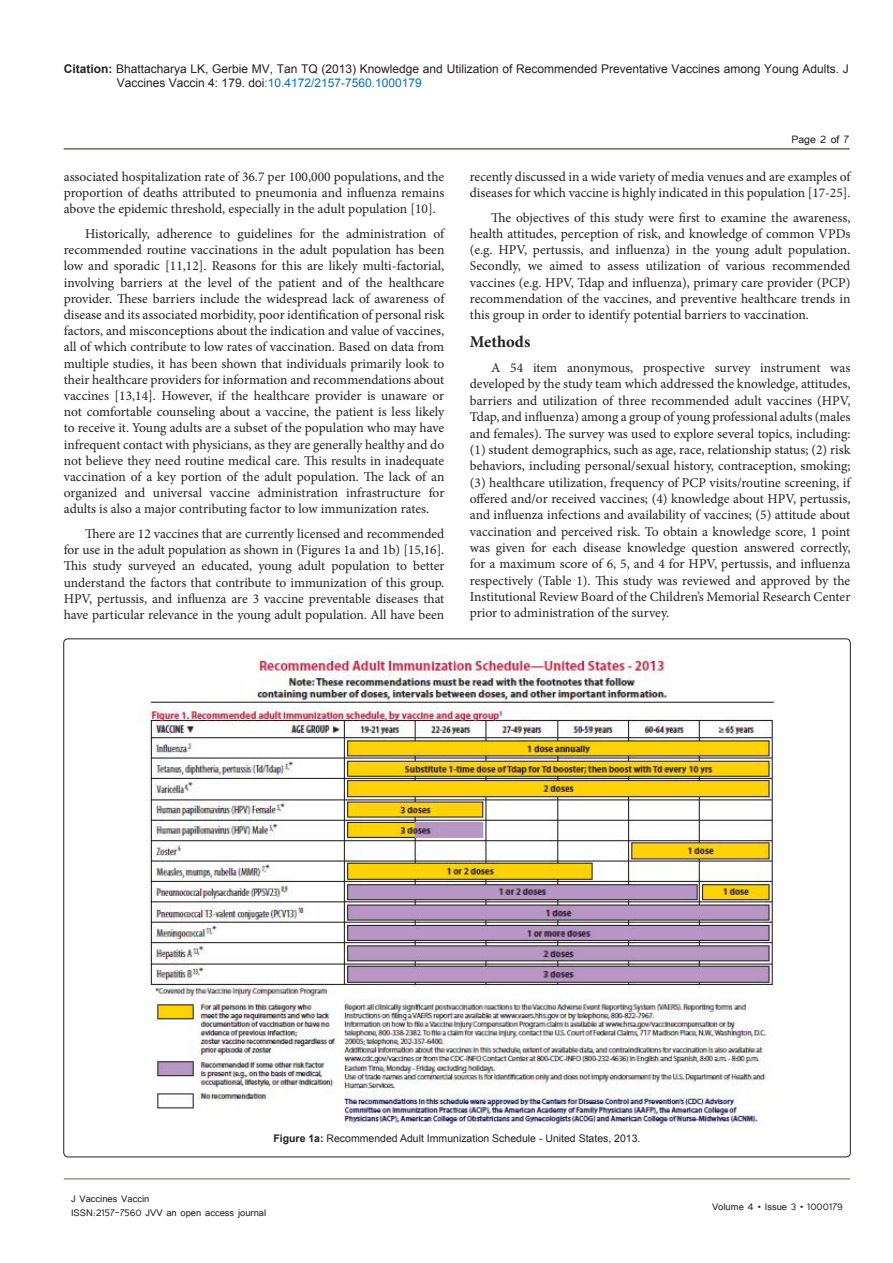
<style>
.page{position:relative;width:893px;height:1263px;background:#fff}
.page>*{position:absolute;margin:0;border:0;box-sizing:border-box;transform-origin:0 0}
.SH{font:700 16.5px "Minion Pro";color:#231f20}
.Default{font:13.5px/16.2px "Minion Pro";letter-spacing:-.005em;color:#231f20;text-align:justify}
.t1{font:13.5px "Tunga";color:#231f20}
.t2{font:12px/14.4px "Arial";color:#231f20}
.t3{font:12px "Tunga";color:#231f20}
.t4{font:10.5px "Arial";color:#231f20}
.s1{font-weight:700}
.s2{color:#0072bc}
</style>
<div class="page">
<hr style="left:64px;top:148px;width:786px;height:2px;background:#726547">
<hr style="left:64px;top:1179px;width:786px;height:1px;background:#726547">
<img style="left:147px;top:655px;width:627px;height:470px">
<p class="t2" style="left:117px;top:61px;width:733px;text-indent:-53px"><span class="s1">Citation:</span> Bhattacharya LK, Gerbie MV, Tan TQ (2013) Knowledge and Utilization of Recommended Preventative Vaccines among Young Adults. J<br>Vaccines Vaccin 4: 179. doi<span class="s2">:10.4172/2157-7560.1000179</span></p>
<p class="Default" style="left:64px;top:168px;width:382px">associated hospitalization rate of 36.7 per 100,000 populations, and the proportion of deaths attributed to pneumonia and influenza remains above the epidemic threshold, especially in the adult population [10].</p>
<p class="Default" style="left:64px;top:226px;width:382px;text-indent:21px">Historically, adherence to guidelines for the administration of recommended routine vaccinations in the adult population has been low and sporadic [11,12]. Reasons for this are likely multi-factorial, involving barriers at the level of the patient and of the healthcare provider. These barriers include the widespread lack of awareness of disease and its associated morbidity, poor identification of personal risk factors, and misconceptions about the indication and value of vaccines, all of which contribute to low rates of vaccination. Based on data from multiple studies, it has been shown that individuals primarily look to their healthcare providers for information and recommendations about vaccines [13,14]. However, if the healthcare provider is unaware or not comfortable counseling about a vaccine, the patient is less likely to receive it. Young adults are a subset of the population who may have infrequent contact with physicians, as they are generally healthy and do not believe they need routine medical care. This results in inadequate vaccination of a key portion of the adult population. The lack of an organized and universal vaccine administration infrastructure for adults is also a major contributing factor to low immunization rates.</p>
<p class="Default" style="left:64px;top:526px;width:382px;text-indent:21px">There are 12 vaccines that are currently licensed and recommended for use in the adult population as shown in (Figures 1a and 1b) [15,16].<br>This study surveyed an educated, young adult population to better understand the factors that contribute to immunization of this group.<br>HPV, pertussis, and influenza are 3 vaccine preventable diseases that have particular relevance in the young adult population. All have been</p>
<p class="t1" style="left:791px;top:131px;width:59px">Page 2 of 7</p>
<p class="Default" style="left:470px;top:168px;width:382px">recently discussed in a wide variety of media venues and are examples of diseases for which vaccine is highly indicated in this population [17-25].</p>
<p class="Default" style="left:470px;top:209px;width:382px;text-indent:21px">The objectives of this study were first to examine the awareness, health attitudes, perception of risk, and knowledge of common VPDs (e.g. HPV, pertussis, and influenza) in the young adult population.<br>Secondly, we aimed to assess utilization of various recommended vaccines (e.g. HPV, Tdap and influenza), primary care provider (PCP) recommendation of the vaccines, and preventive healthcare trends in this group in order to identify potential barriers to vaccination.</p>
<p class="SH" style="left:470px;top:330px;width:62px">Methods</p>
<p class="Default" style="left:470px;top:360px;width:382px;text-indent:21px">A 54 item anonymous, prospective survey instrument was developed by the study team which addressed the knowledge, attitudes, barriers and utilization of three recommended adult vaccines (HPV, Tdap, and influenza) among a group of young professional adults (males and females). The survey was used to explore several topics, including: (1) student demographics, such as age, race, relationship status; (2) risk behaviors, including personal/sexual history, contraception, smoking; (3) healthcare utilization, frequency of PCP visits/routine screening, if offered and/or received vaccines; (4) knowledge about HPV, pertussis, and influenza infections and availability of vaccines; (5) attitude about vaccination and perceived risk. To obtain a knowledge score, 1 point was given for each disease knowledge question answered correctly, for a maximum score of 6, 5, and 4 for HPV, pertussis, and influenza respectively (Table 1). This study was reviewed and approved by the Institutional Review Board of the Children’s Memorial Research Center prior to administration of the survey.</p>
<p class="t4" style="left:273px;top:1131px;width:369px"><span class="s1">Figure 1a:</span> Recommended Adult Immunization Schedule - United States, 2013.</p>
<p class="t3" style="left:71px;top:1190px;width:80px">J Vaccines Vaccin</p>
<p class="t3" style="left:71px;top:1205px;width:197px">ISSN:2157-7560 JVV an open access journal</p>
<p class="t3" style="left:712px;top:1199px;width:132px">Volume 4 • Issue 3 • 1000179</p>
</div>
